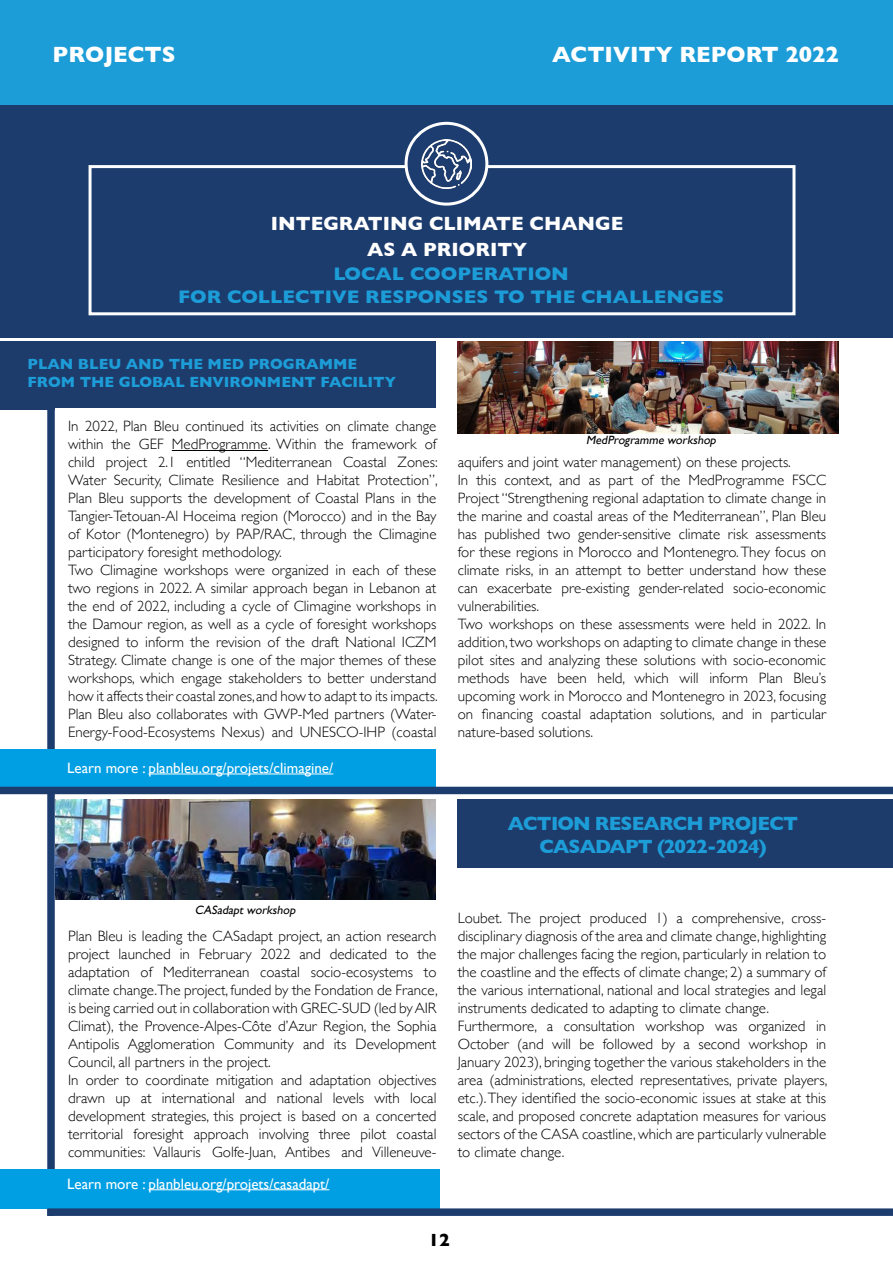
<style>
.page{position:relative;width:893px;height:1263px;background:#fff}
.page>*{position:absolute;margin:0;border:0;box-sizing:border-box;transform-origin:0 0}
.t1{font:700 22.5px "Gill Sans";color:#fff}
.t2{font:700 19.5px/23.4px "Gill Sans";letter-spacing:-.04em;color:#1d9dd8;text-align:center}
.t3{font:700 19.5px/25.5px "Gill Sans";color:#fff;text-align:center}
.t4{font:700 18.6px/23.4px "Gill Sans";color:#1d9dd8;text-align:center;scale:1.05 1}
.t5{font:700 18px "Gill Sans";color:#000}
.t6{font:300 15px/18px "Gill Sans";color:#020203}
.t7{font:300 15px/18px "Gill Sans";color:#000}
.t8{font:15px "Gill Sans";color:#fff}
.t9{font:700 15px/18px "Gill Sans";color:#1d9dd8}
.t10{font:italic 12px "Gill Sans";color:#000}
.s1{color:#000}
</style>
<div class="page">
<div style="left:47px;top:0;width:8px;height:1216px;background:#1c3c6e"></div>
<div style="left:0;top:0;width:893px;height:338px;background:#1c3c6e"></div>
<div style="left:0;top:0;width:893px;height:105px;background:#1d9dd8"></div>
<div style="left:89px;top:165px;width:706px;height:150px;border:3px solid #fff"></div>
<div style="left:0;top:1169px;width:439px;height:40px;background:#009fe3"></div>
<div style="left:47px;top:1208px;width:846px;height:8px;background:#1c3c6e"></div>
<div style="left:0;top:341px;width:436px;height:68px;background:#1d3c6c"></div>
<div style="left:406px;top:123px;width:81px;height:81px;background:#1d3c6f;border-radius:50%"></div>
<img style="left:422px;top:139px;width:49px;height:50px">
<div style="left:405px;top:122px;width:83px;height:84px;border:3px solid #fff;border-radius:50%"></div>
<div style="left:55px;top:408px;width:784px;height:396px;background:#fff"></div>
<hr style="left:172px;top:450px;width:96px;height:1px;background:#020203">
<div style="left:0;top:749px;width:436px;height:40px;background:#009fe3"></div>
<hr style="left:149px;top:1189px;width:180px;height:1px;background:#fff">
<hr style="left:149px;top:773px;width:184px;height:1px;background:#fff">
<div style="left:0;top:787px;width:893px;height:7px;background:#1c3c6e"></div>
<hr style="left:0;top:338px;width:893px;height:3px;background:#fff">
<hr style="left:892px;top:1168px;width:1px;height:40px;background:#009fe3">
<div style="left:457px;top:799px;width:436px;height:69px;background:#1d3c6c"></div>
<img style="left:457px;top:341px;width:382px;height:92px">
<img style="left:55px;top:799px;width:381px;height:100px">
<h1 class="t1" style="left:53px;top:37px;width:124px">PROJECTS</h1>
<h1 class="t1" style="left:552px;top:37px;width:288px">ACTIVITY REPORT 2022</h1>
<h2 class="t3" style="left:271px;top:210px;width:354px">INTEGRATING CLIMATE CHANGE<br>AS A PRIORITY</h2>
<p class="t4" style="left:178px;top:261px;width:522px">LOCAL COOPERATION<br>FOR COLLECTIVE RESPONSES TO THE CHALLENGES</p>
<p class="t9" style="left:28px;top:354px;width:370px">PLAN BLEU AND THE MED PROGRAMME<br>FROM THE GLOBAL ENVIRONMENT FACILITY</p>
<p class="t6" style="left:68px;top:417px;width:371px"><span class="s1">In 2022, Plan Bleu continued its activities on climate change within the GEF</span> MedProgramme. Within the framework of child project 2.1 entitled “Mediterranean Coastal Zones:<br>Water Security, Climate Resilience and Habitat Protection”, Plan Bleu supports the development of Coastal Plans in the Tangier-Tetouan-Al Hoceima region (Morocco) and in the Bay of Kotor (Montenegro) by PAP/RAC, through the Climagine participatory foresight methodology.<br>Two Climagine workshops were organized in each of these two regions in 2022. A similar approach began in Lebanon at the end of 2022, including a cycle of Climagine workshops in the Damour region, as well as a cycle of foresight workshops designed to inform the revision of the draft National ICZM Strategy. Climate change is one of the major themes of these workshops, which engage stakeholders to better understand how it affects their coastal zones, and how to adapt to its impacts.<br>Plan Bleu also collaborates with GWP-Med partners (Water-Energy-Food-Ecosystems Nexus) and UNESCO-IHP (coastal</p>
<p class="t8" style="left:67px;top:759px;width:268px">Learn more : planbleu.org/projets/climagine/</p>
<p class="t10" style="left:586px;top:433px;width:134px">MedProgramme workshop</p>
<p class="t6" style="left:458px;top:453px;width:370px">aquifers and joint water management) on these projects.<br>In this context, and as part of the MedProgramme FSCC Project “Strengthening regional adaptation to climate change in the marine and coastal areas of the Mediterranean”, Plan Bleu has published two gender-sensitive climate risk assessments for these regions in Morocco and Montenegro. They focus on climate risks, in an attempt to better understand how these can exacerbate pre-existing gender-related socio-economic vulnerabilities.<br>Two workshops on these assessments were held in 2022. In addition, two workshops on adapting to climate change in these pilot sites and analyzing these solutions with socio-economic methods have been held, which will inform Plan Bleu’s upcoming work in Morocco and Montenegro in 2023, focusing on financing coastal adaptation solutions, and in particular nature-based solutions.</p>
<h2 class="t2" style="left:508px;top:811px;width:292px">ACTION RESEARCH PROJECT<br>CASADAPT (2022-2024)</h2>
<p class="t10" style="left:195px;top:903px;width:105px">CASadapt workshop</p>
<p class="t7" style="left:68px;top:926px;width:371px">Plan Bleu is leading the CASadapt project, an action research project launched in February 2022 and dedicated to the adaptation of Mediterranean coastal socio-ecosystems to climate change.The project, funded by the Fondation de France, is being carried out in collaboration with GREC-SUD (led by AIR Climat), the Provence-Alpes-Côte d’Azur Region, the Sophia Antipolis Agglomeration Community and its Development Council, all partners in the project.<br>In order to coordinate mitigation and adaptation objectives drawn up at international and national levels with local development strategies, this project is based on a concerted territorial foresight approach involving three pilot coastal communities: Vallauris Golfe-Juan, Antibes and Villeneuve-</p>
<p class="t8" style="left:67px;top:1175px;width:264px">Learn more : planbleu.org/projets/casadapt/</p>
<p class="t7" style="left:458px;top:908px;width:371px">Loubet. The project produced 1) a comprehensive, cross&shy;disciplinary diagnosis of the area and climate change, highlighting the major challenges facing the region, particularly in relation to the coastline and the effects of climate change; 2) a summary of the various international, national and local strategies and legal instruments dedicated to adapting to climate change.<br>Furthermore, a consultation workshop was organized in October (and will be followed by a second workshop in January 2023), bringing together the various stakeholders in the area (administrations, elected representatives, private players, etc.). They identified the socio-economic issues at stake at this scale, and proposed concrete adaptation measures for various sectors of the CASA coastline, which are particularly vulnerable to climate change.</p>
<p class="t5" style="left:428px;top:1225px;width:23px">12</p>
</div>
